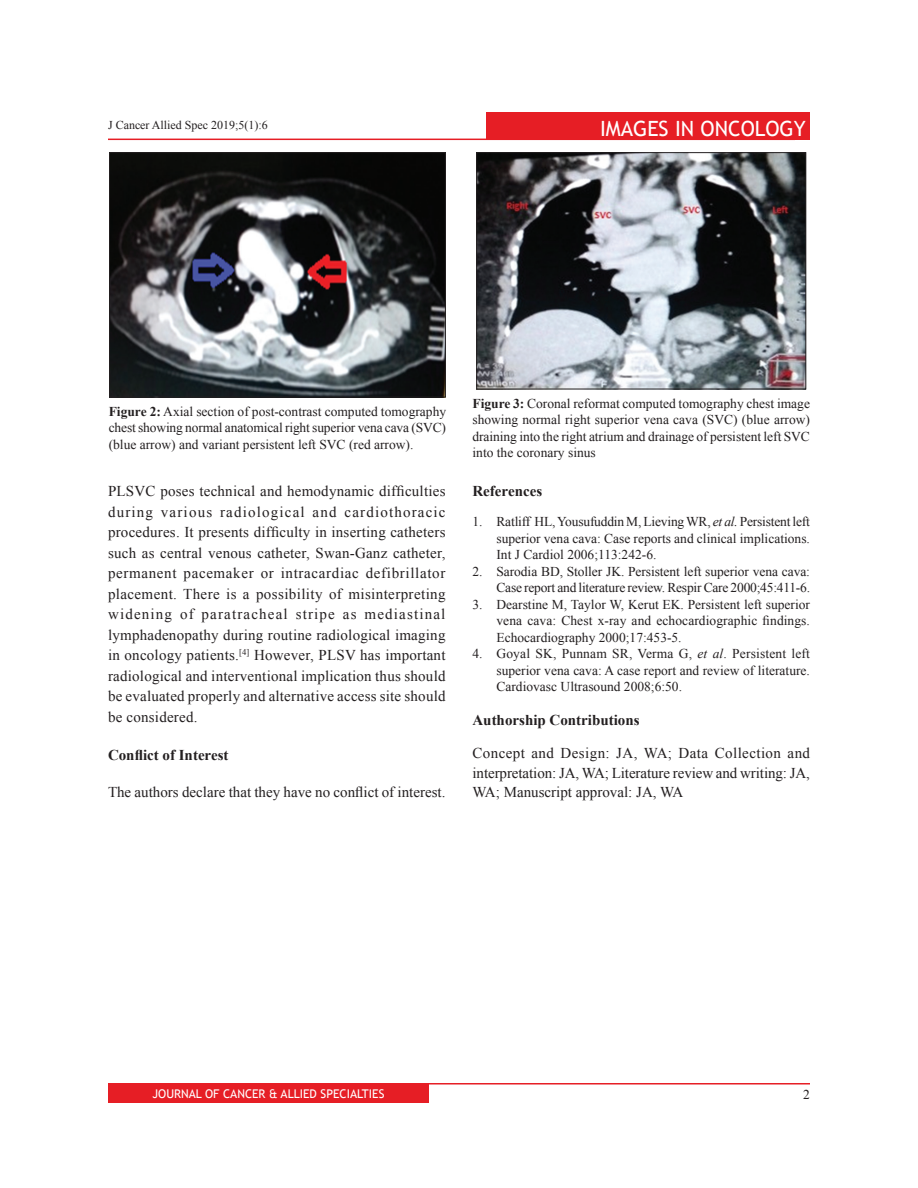
<style>
.page{position:relative;width:918px;height:1188px;background:#fff}
.page>*{position:absolute;margin:0;border:0;box-sizing:border-box;transform-origin:0 0}
.t1{font:21px "Trebuchet MS";color:#fff}
.TX{font:15px/20.5px "Times New Roman";color:#231f20;text-align:justify}
.t2{font:700 15px "Times New Roman";color:#231f20}
.REF{font:13.5px/16.5px "Times New Roman";color:#231f20;text-align:justify}
.FGC{font:13.5px/16.5px "Times New Roman";color:#231f20;text-align:justify}
.Folio{font:13.5px "Times New Roman";color:#231f20}
.t3{font:12px "Trebuchet MS";color:#fff}
.t4{font:12px "Times New Roman";color:#231f20}
.s1{font-weight:700}
.s2{font-style:italic}
</style>
<div class="page">
<div style="left:108px;top:1085px;width:321px;height:18px;background:#e61e25"></div>
<hr style="left:108px;top:1083px;width:702px;height:2px;background:#e61e25">
<div style="left:486px;top:113px;width:324px;height:27px;background:#e61e25"></div>
<hr style="left:108px;top:139px;width:687px;height:1px;background:#e61e25">
<img style="left:111px;top:154px;width:333px;height:241px">
<div style="left:109px;top:152px;width:337px;height:245px;border:1px solid #231f20"></div>
<img style="left:478px;top:154px;width:326px;height:233px">
<div style="left:476px;top:152px;width:330px;height:237px;border:1px solid #231f20"></div>
<p class="t4" style="left:108px;top:117px;width:161px">J Cancer Allied Spec 2019;5(1):6</p>
<h1 class="t1" style="left:600px;top:115px;width:207px">IMAGES IN ONCOLOGY</h1>
<p class="FGC" style="left:109px;top:402px;width:339px"><span class="s1">Figure 2:</span> Axial section of post-contrast computed tomography chest showing normal anatomical right superior vena cava (SVC) (blue arrow) and variant persistent left SVC (red arrow).</p>
<p class="FGC" style="left:472px;top:394px;width:339px"><span class="s1">Figure 3:</span> Coronal reformat computed tomography chest image showing normal right superior vena cava (SVC) (blue arrow) draining into the right atrium and drainage of persistent left SVC into the coronary sinus</p>
<h1 class="t2" style="left:472px;top:480px;width:71px">References</h1>
<p class="REF" style="left:496px;top:513px;width:315px;text-indent:-24px">1. Ratliff HL, Yousufuddin M, Lieving WR, <span class="s2">et al.</span> Persistent left superior vena cava: Case reports and clinical implications.<br>Int J Cardiol 2006;113:242-6.</p>
<p class="REF" style="left:472px;top:562px;width:339px;text-align:right">2. Sarodia BD, Stoller JK. Persistent left superior vena cava:<br>Case report and literature review. Respir Care 2000;45:411-6.</p>
<p class="REF" style="left:496px;top:595px;width:315px;text-indent:-24px">3. Dearstine M, Taylor W, Kerut EK. Persistent left superior vena cava: Chest x-ray and echocardiographic findings.<br>Echocardiography 2000;17:453-5.</p>
<p class="REF" style="left:496px;top:645px;width:315px;text-indent:-24px">4. Goyal SK, Punnam SR, Verma G, <span class="s2">et al</span>. Persistent left superior vena cava: A case report and review of literature.<br>Cardiovasc Ultrasound 2008;6:50.</p>
<h1 class="t2" style="left:472px;top:710px;width:169px">Authorship Contributions</h1>
<p class="TX" style="left:472px;top:743px;width:339px;line-height:19.5px">Concept and Design: JA, WA; Data Collection and interpretation: JA, WA; Literature review and writing: JA, WA; Manuscript approval: JA, WA</p>
<p class="TX" style="left:108px;top:481px;width:339px">PLSVC poses technical and hemodynamic difficulties during various radiological and cardiothoracic procedures. It presents difficulty in inserting catheters such as central venous catheter, Swan-Ganz catheter, permanent pacemaker or intracardiac defibrillator placement. There is a possibility of misinterpreting widening of paratracheal stripe as mediastinal lymphadenopathy during routine radiological imaging in oncology patients.<sup>[4]</sup> However, PLSV has important radiological and interventional implication thus should be evaluated properly and alternative access site should be considered.</p>
<h1 class="t2" style="left:108px;top:745px;width:122px">Conflict of Interest</h1>
<p class="TX" style="left:108px;top:782px;width:339px">The authors declare that they have no conflict of interest.</p>
<p class="t3" style="left:153px;top:1086px;width:233px">JOURNAL OF CANCER &amp; ALLIED SPECIALTIES</p>
<p class="Folio" style="left:803px;top:1085px;width:8px">2</p>
</div>
